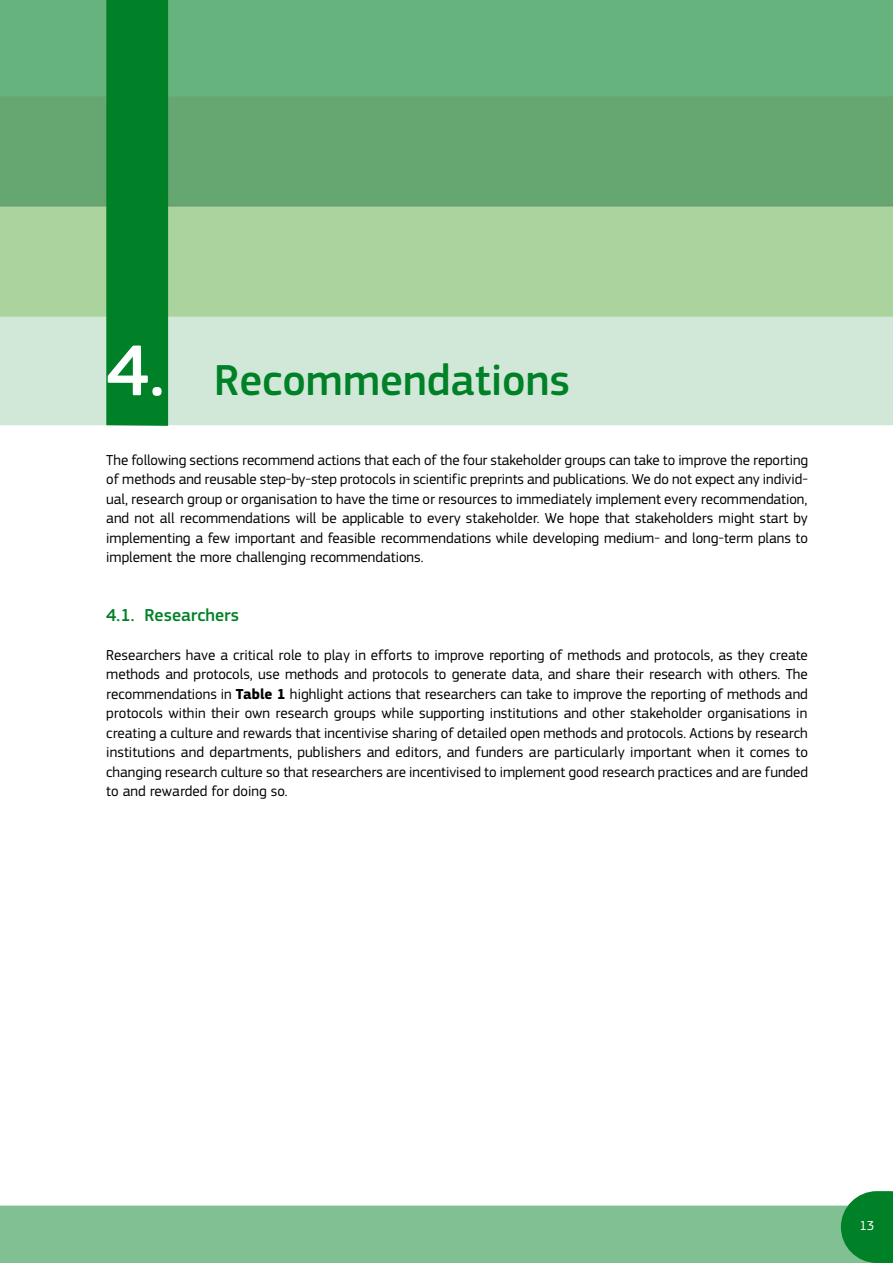
<style>
.page{position:relative;width:893px;height:1263px;background:#fff}
.page>*{position:absolute;margin:0;border:0;box-sizing:border-box;transform-origin:0 0}
.Chapter_cover_NUMBER{font:500 45px "EC Square Sans Pro";color:#008127}
.Heading_2{font:500 18px "EC Square Sans Pro";color:#008127}
.Body_Span{font:15px/19.5px "EC Square Sans Pro";color:#000;text-align:justify}
.t1{font:13.5px "EC Square Sans Pro";color:#fff}
.s1{font-size:75px;color:#fff}
.s2{font-weight:700}
</style>
<div class="page">
<div style="left:0;top:317px;width:893px;height:108px;background:#d1e8d8"></div>
<div style="left:0;top:206px;width:893px;height:111px;background:#abd39e"></div>
<svg style="left:0;top:0;width:893px;height:206px;background:#66ac76"></svg>
<div style="left:106px;top:0;width:62px;height:426px;background:#008127"></div>
<div style="left:0;top:1205px;width:841px;height:58px;background:#80c093"></div>
<svg style="left:841px;top:1191px;width:52px;height:72px;background:#1b8e3d"></svg>
<h1 class="Chapter_cover_NUMBER" style="left:106px;top:354px;width:465px"><span class="s1">4.</span> Recommendations</h1>
<p class="Body_Span" style="left:106px;top:450px;width:703px">The following sections recommend actions that each of the four stakeholder groups can take to improve the reporting of methods and reusable step-by-step protocols in scientific preprints and publications. We do not expect any individ&shy;ual, research group or organisation to have the time or resources to immediately implement every recommendation, and not all recommendations will be applicable to every stakeholder. We hope that stakeholders might start by implementing a few important and feasible recommendations while developing medium- and long-term plans to implement the more challenging recommendations.</p>
<h2 class="Heading_2" style="left:106px;top:604px;width:134px">4.1. Researchers</h2>
<p class="Body_Span" style="left:106px;top:645px;width:703px">Researchers have a critical role to play in efforts to improve reporting of methods and protocols, as they create methods and protocols, use methods and protocols to generate data, and share their research with others. The recommendations in <span class="s2">Table 1</span> highlight actions that researchers can take to improve the reporting of methods and protocols within their own research groups while supporting institutions and other stakeholder organisations in creating a culture and rewards that incentivise sharing of detailed open methods and protocols. Actions by research institutions and departments, publishers and editors, and funders are particularly important when it comes to changing research culture so that researchers are incentivised to implement good research practices and are funded to and rewarded for doing so.</p>
<p class="t1" style="left:859px;top:1218px;width:17px">13</p>
</div>
